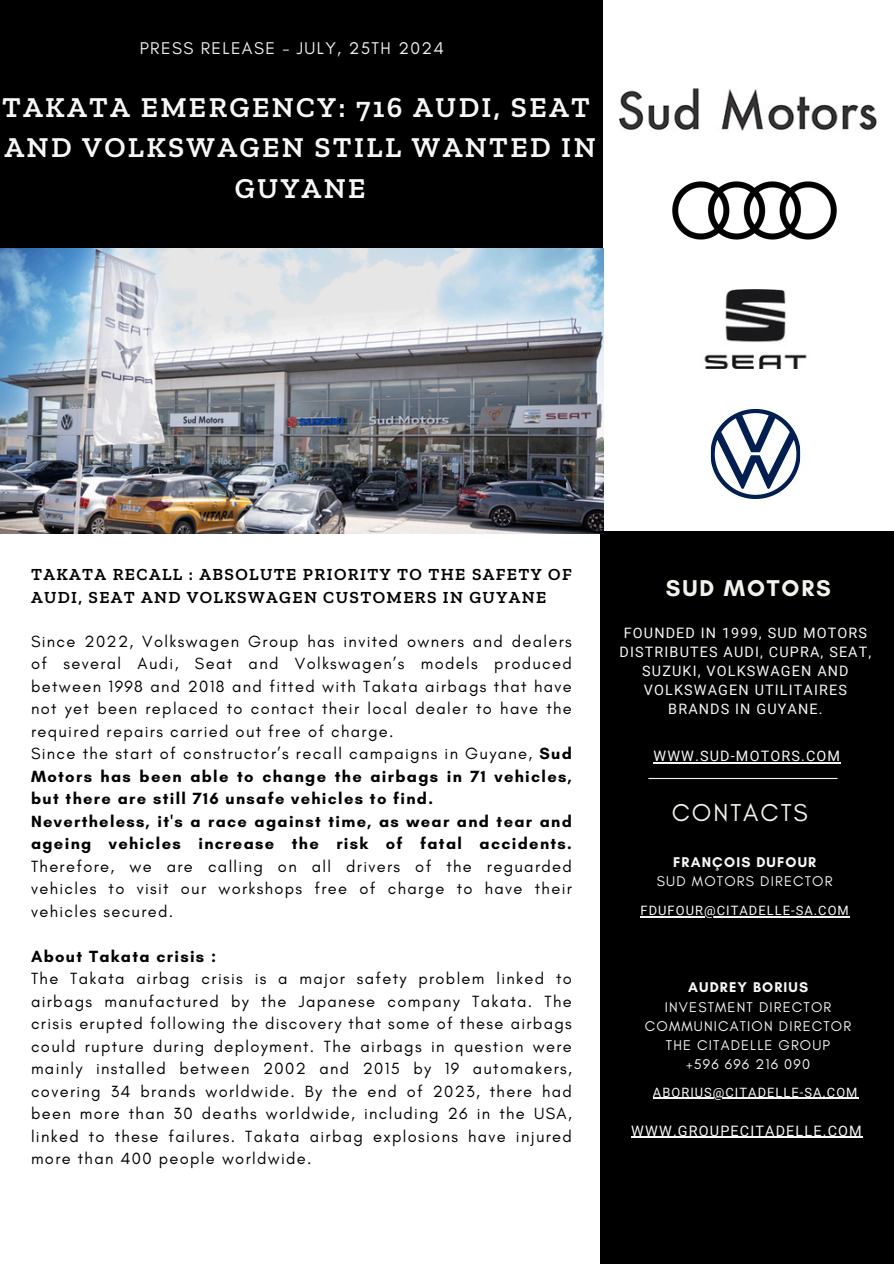
<style>
.page{position:relative;width:894px;height:1264px;background:#fff}
.page>*{position:absolute;margin:0;border:0;box-sizing:border-box;transform-origin:0 0}
.t1{font:600 29.4px/40.5px "Zilla Slab";letter-spacing:.08em;color:#f7f7f7;text-align:center}
.t2{font:24.75px "Glacial Indifference";letter-spacing:.08em;color:#f2f1ec}
.t3{font:700 23.25px "Glacial Indifference";letter-spacing:.08em;color:#f2f1ec}
.t4{font:600 17.25px/23.7px "Zilla Slab";letter-spacing:.08em;color:#000}
.t5{font:17.25px "Glacial Indifference";letter-spacing:.08em;color:#f2f1ec}
.t6{font:16.5px/22.5px "Glacial Indifference";letter-spacing:.08em;color:#000}
.t7{font:14.4px/19.2px "Roboto";letter-spacing:.08em;color:#f7f7f7;text-align:center}
.t8{font:14.4px "Glacial Indifference";letter-spacing:.08em;color:#f7f7f7}
.t9{font:700 14.4px "Glacial Indifference";letter-spacing:.08em;color:#f7f7f7}
.t10{font:12.9px "Roboto";letter-spacing:.08em;color:#f7f7f7}
.s1{font-weight:700}
</style>
<div class="page">
<div style="left:600px;top:530px;width:293px;height:733px;background:#000"></div>
<hr style="left:648px;top:778px;width:189px;height:1px;background:#f2f1ec">
<div style="left:0;top:0;width:602px;height:253px;background:#000"></div>
<img style="left:619px;top:88px;width:256px;height:94px">
<img style="left:672px;top:182px;width:165px;height:57px">
<img style="left:704px;top:290px;width:103px;height:78px">
<img style="left:710px;top:409px;width:91px;height:89px">
<img style="left:0;top:249px;width:603px;height:284px">
<hr style="left:631px;top:1136px;width:231px;height:1px;background:#f7f7f7">
<hr style="left:652px;top:1097px;width:206px;height:1px;background:#f7f7f7">
<hr style="left:640px;top:916px;width:209px;height:1px;background:#f7f7f7">
<hr style="left:653px;top:762px;width:188px;height:1px;background:#f7f7f7">
<p class="t5" style="left:140px;top:37px;width:306px">PRESS RELEASE - JULY, 25TH 2024</p>
<p class="t1" style="left:2px;top:86px;width:595px">TAKATA EMERGENCY: 716 AUDI, SEAT<br>AND VOLKSWAGEN STILL WANTED IN<br>GUYANE</p>
<p class="t4" style="left:31px;top:562px;width:542px">TAKATA RECALL : ABSOLUTE PRIORITY TO THE SAFETY OF<br>AUDI, SEAT AND VOLKSWAGEN CUSTOMERS IN GUYANE</p>
<p class="t6" style="left:31px;top:629px;width:542px">Since 2022, Volkswagen Group has invited owners and dealers of several Audi, Seat and Volkswagen’s models produced between 1998 and 2018 and fitted with Takata airbags that have not yet been replaced to contact their local dealer to have the required repairs carried out free of charge.<br>Since the start of constructor’s recall campaigns in Guyane, <span class="s1">Sud Motors has been able to change the airbags in 71 vehicles, but there are still 716 unsafe vehicles to find.<br>Nevertheless, it's a race against time, as wear and tear and ageing vehicles increase the risk of fatal accidents.<br></span>Therefore, we are calling on all drivers of the reguarded vehicles to visit our workshops free of charge to have their</p>
<h4 class="t6" style="left:31px;top:899px;width:144px">vehicles secured.</h4>
<h4 class="t6" style="left:31px;top:944px;width:542px"><span class="s1">About Takata crisis :<br></span>The Takata airbag crisis is a major safety problem linked to airbags manufactured by the Japanese company Takata. The crisis erupted following the discovery that some of these airbags could rupture during deployment. The airbags in question were mainly installed between 2002 and 2015 by 19 automakers, covering 34 brands worldwide. By the end of 2023, there had been more than 30 deaths worldwide, including 26 in the USA, linked to these failures. Takata airbag explosions have injured more than 400 people worldwide.</h4>
<p class="t3" style="left:665px;top:573px;width:166px">SUD MOTORS</p>
<p class="t7" style="left:619px;top:623px;width:253px">FOUNDED IN 1999, SUD MOTORS<br>DISTRIBUTES AUDI, CUPRA, SEAT,<br>SUZUKI, VOLKSWAGEN AND<br>VOLKSWAGEN UTILITAIRES<br>BRANDS IN GUYANE.</p>
<p class="t7" style="left:653px;top:746px;width:188px">WWW.SUD-MOTORS.COM</p>
<p class="t2" style="left:671px;top:797px;width:137px">CONTACTS</p>
<p class="t9" style="left:673px;top:853px;width:144px">FRANÇOIS DUFOUR</p>
<p class="t8" style="left:656px;top:872px;width:177px">SUD MOTORS DIRECTOR</p>
<p class="t10" style="left:640px;top:903px;width:210px">FDUFOUR@CITADELLE-SA.COM</p>
<p class="t9" style="left:688px;top:978px;width:121px">AUDREY BORIUS</p>
<p class="t8" style="left:664px;top:997px;width:168px">INVESTMENT DIRECTOR</p>
<p class="t8" style="left:644px;top:1016px;width:208px">COMMUNICATION DIRECTOR</p>
<p class="t8" style="left:665px;top:1036px;width:166px">THE CITADELLE GROUP</p>
<h2 class="t8" style="left:686px;top:1055px;width:125px">+596 696 216 090</h2>
<p class="t10" style="left:652px;top:1084px;width:206px">ABORIUS@CITADELLE-SA.COM</p>
<h3 class="t7" style="left:631px;top:1120px;width:232px">WWW.GROUPECITADELLE.COM</h3>
</div>
